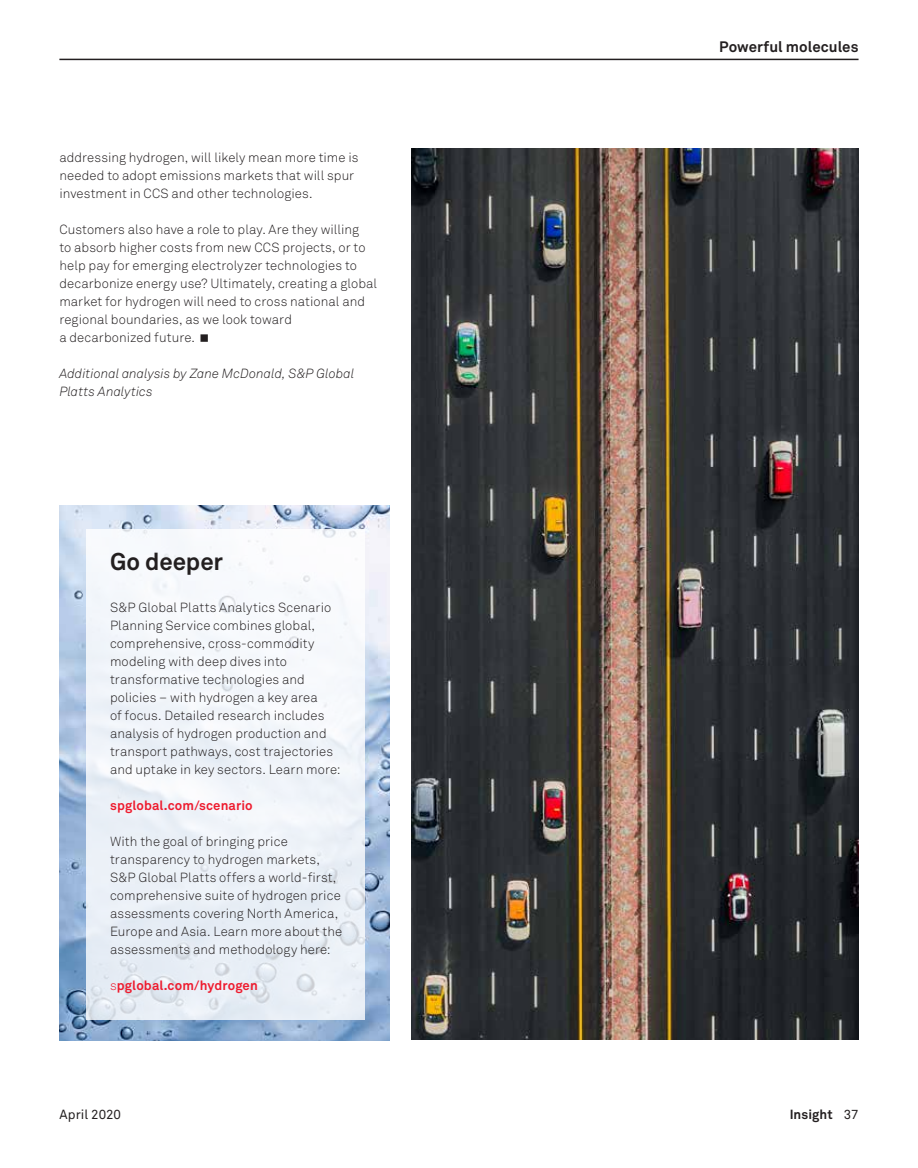
<style>
.page{position:relative;width:918px;height:1168px;background:#fff}
.page>*{position:absolute;margin:0;border:0;box-sizing:border-box;transform-origin:0 0}
.t1{font:700 24px "Akkurat Pro";letter-spacing:-.005em;color:#231f20}
.t2{font:700 15px "Akkurat Pro";letter-spacing:.005em;color:#231f20}
.t3{font:300 13.2px/18px "Akkurat Pro";letter-spacing:.005em;color:#231f20}
.t4{font:italic 300 13.2px/18px "Akkurat Pro";color:#231f20}
.t5{font:700 13.2px "Akkurat Pro";letter-spacing:.01em;color:#ee1c2f}
.t6{font:13.2px "Akkurat Pro";color:#231f20}
.t7{font:700 13.2px "Akkurat Pro";letter-spacing:.005em;color:#231f20}
.s1{font-weight:300}
.s2{font-weight:400}
</style>
<div class="page">
<hr style="left:59px;top:59px;width:800px;height:1px;background:#231f20">
<img style="left:411px;top:149px;width:448px;height:891px">
<img style="left:59px;top:505px;width:331px;height:535px">
<div style="left:86px;top:529px;width:279px;height:491px;background:linear-gradient(to bottom,#fafbfe,#e4ebf4)"></div>
<p class="t3" style="left:59px;top:149px;width:301px">addressing hydrogen, will likely mean more time is needed to adopt emissions markets that will spur investment in CCS and other technologies.</p>
<p class="t3" style="left:59px;top:221px;width:319px">Customers also have a role to play. Are they willing<br>to absorb higher costs from new CCS projects, or to help pay for emerging electrolyzer technologies to decarbonize energy use? Ultimately, creating a global market for hydrogen will need to cross national and regional boundaries, as we look toward<br>a decarbonized future.</p>
<p class="t4" style="left:59px;top:366px;width:296px">Additional analysis by Zane McDonald, S&amp;P Global<br>Platts Analytics</p>
<h1 class="t1" style="left:110px;top:552px;width:115px">Go deeper</h1>
<p class="t3" style="left:110px;top:599px;width:232px">S&amp;P Global Platts Analytics Scenario Planning Service combines global, comprehensive, cross-commodity modeling with deep dives into transformative technologies and policies – with hydrogen a key area<br>of focus. Detailed research includes analysis of hydrogen production and transport pathways, cost trajectories and uptake in key sectors. Learn more:</p>
<p class="t5" style="left:110px;top:800px;width:144px">spglobal.com/scenario</p>
<p class="t3" style="left:110px;top:833px;width:234px">With the goal of bringing price transparency to hydrogen markets, S&amp;P Global Platts offers a world-first, comprehensive suite of hydrogen price assessments covering North America, Europe and Asia. Learn more about the assessments and methodology here:</p>
<p class="t5" style="left:110px;top:980px;width:149px"><span class="s1">s</span>pglobal.com/hydrogen</p>
<p class="t2" style="left:719px;top:41px;width:141px">Powerful molecules</p>
<p class="t6" style="left:59px;top:1108px;width:63px">April 2020</p>
<p class="t7" style="left:790px;top:1109px;width:70px">Insight <span class="s2">37</span></p>
</div>
